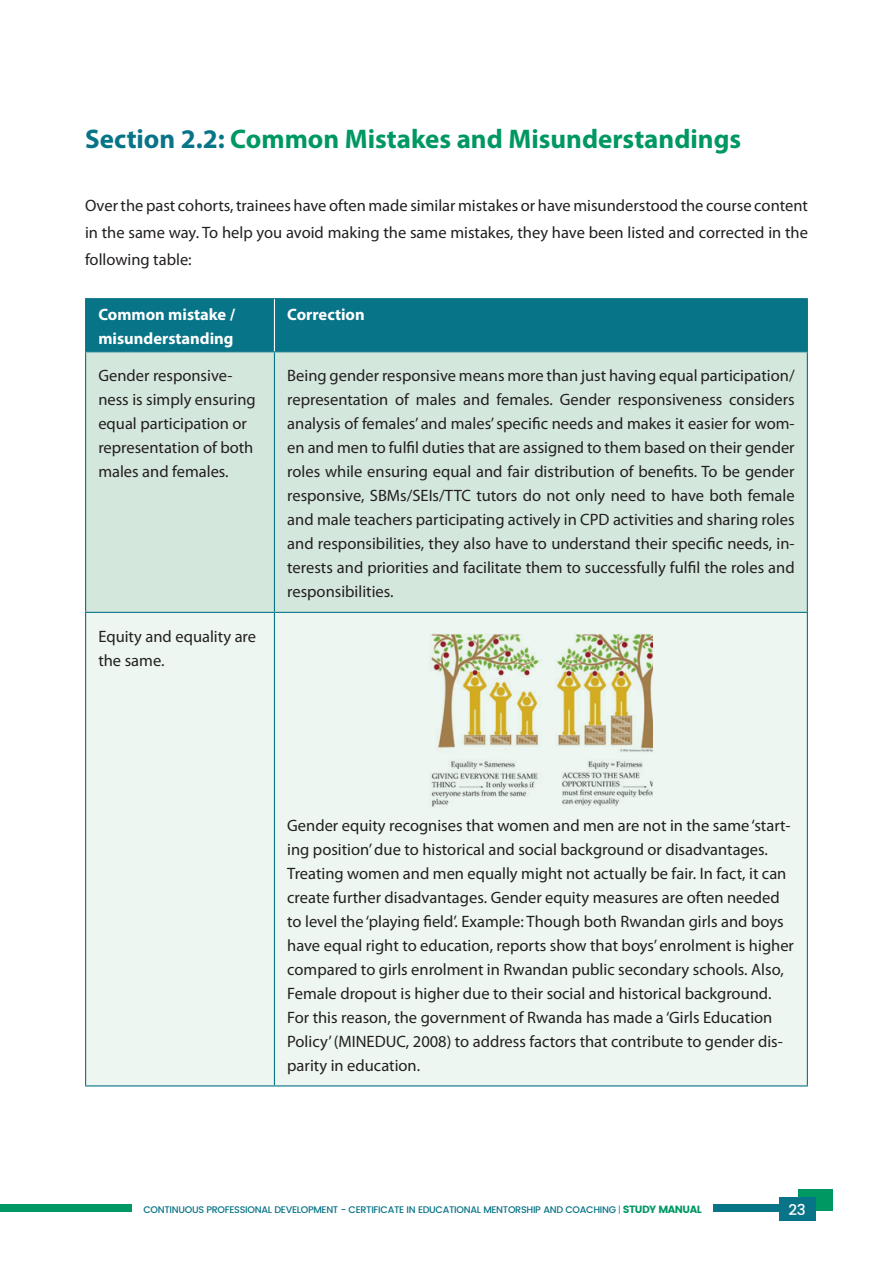
<style>
.page{position:relative;width:893px;height:1263px;background:#fff}
.page>*{position:absolute;margin:0;border:0;box-sizing:border-box;transform-origin:0 0}
.t1{font:700 27px "Myriad Pro";color:#009862}
.t2{font:16.5px/24px "Myriad Pro";color:#231f20}
.t3{font:700 16.5px/24.8px "Myriad Pro";color:#fff}
.t4{font:500 15px "Poppins";color:#fff}
.t5{font:500 9.6px "Poppins";letter-spacing:-.03em;color:#087487}
.s1{color:#087487}
.s2{font-weight:300}
.s3{font-weight:700;font-size:10.5px;color:#009862}
</style>
<div class="page">
<div style="left:0;top:1204px;width:132px;height:8px;background:#009862"></div>
<div style="left:713px;top:1204px;width:69px;height:8px;background:#087487"></div>
<div style="left:799px;top:1190px;width:34px;height:21px;background:#009862"></div>
<div style="left:779px;top:1197px;width:37px;height:23px;background:#087487"></div>
<div style="left:86px;top:299px;width:721px;height:52px;background:#087487"></div>
<div style="left:86px;top:352px;width:721px;height:260px;background:#d4e7dd"></div>
<div style="left:86px;top:613px;width:721px;height:472px;background:#edf6f1"></div>
<hr style="left:85px;top:352px;width:1px;height:260px;background:#087487">
<hr style="left:274px;top:352px;width:1px;height:260px;background:#087487">
<hr style="left:807px;top:352px;width:1px;height:260px;background:#087487">
<hr style="left:85px;top:613px;width:1px;height:472px;background:#087487">
<hr style="left:85px;top:612px;width:189px;height:1px;background:#087487">
<hr style="left:274px;top:612px;width:534px;height:1px;background:#087487">
<hr style="left:274px;top:613px;width:1px;height:472px;background:#087487">
<hr style="left:807px;top:613px;width:1px;height:472px;background:#087487">
<hr style="left:85px;top:1085px;width:189px;height:1px;background:#087487">
<hr style="left:274px;top:1085px;width:534px;height:1px;background:#087487">
<hr style="left:85px;top:298px;width:189px;height:1px;background:#087487">
<hr style="left:85px;top:299px;width:1px;height:52px;background:#087487">
<hr style="left:274px;top:298px;width:534px;height:1px;background:#087487">
<hr style="left:807px;top:299px;width:1px;height:52px;background:#087487">
<hr style="left:85px;top:351px;width:189px;height:1px;background:#087487">
<hr style="left:274px;top:351px;width:534px;height:1px;background:#087487">
<hr style="left:274px;top:299px;width:1px;height:52px;background:#fff">
<img style="left:429px;top:629px;width:224px;height:178px">
<h1 class="t1" style="left:85px;top:121px;width:658px"><span class="s1">Section 2.2:</span> Common Mistakes and Misunderstandings</h1>
<p class="t2" style="left:85px;top:192px;width:724px;line-height:27px;text-align:justify">Over the past cohorts, trainees have often made similar mistakes or have misunderstood the course content in the same way. To help you avoid making the same mistakes, they have been listed and corrected in the following table:</p>
<p class="t3" style="left:98px;top:301px;width:138px">Common mistake / misunderstanding</p>
<p class="t3" style="left:287px;top:301px;width:79px">Correction</p>
<p class="t2" style="left:98px;top:363px;width:159px">Gender responsive&shy;ness is simply ensuring equal participation or representation of both males and females.</p>
<p class="t2" style="left:287px;top:363px;width:509px;text-align:justify">Being gender responsive means more than just having equal participation/ representation of males and females. Gender responsiveness considers analysis of females’ and males’ specific needs and makes it easier for wom&shy;en and men to fulfil duties that are assigned to them based on their gender roles while ensuring equal and fair distribution of benefits. To be gender responsive, SBMs/SEIs/TTC tutors do not only need to have both female and male teachers participating actively in CPD activities and sharing roles and responsibilities, they also have to understand their specific needs, in&shy;terests and priorities and facilitate them to successfully fulfil the roles and responsibilities.</p>
<p class="t2" style="left:98px;top:624px;width:159px">Equity and equality are the same.</p>
<p class="t2" style="left:287px;top:813px;width:508px">Gender equity recognises that women and men are not in the same ‘start&shy;ing position’ due to historical and social background or disadvantages.<br>Treating women and men equally might not actually be fair. In fact, it can create further disadvantages. Gender equity measures are often needed to level the ‘playing field’. Example: Though both Rwandan girls and boys have equal right to education, reports show that boys’ enrolment is higher compared to girls enrolment in Rwandan public secondary schools. Also, Female dropout is higher due to their social and historical background.<br>For this reason, the government of Rwanda has made a ‘Girls Education Policy’ (MINEDUC, 2008) to address factors that contribute to gender dis&shy;parity in education.</p>
<p class="t5" style="left:143px;top:1202px;width:560px">CONTINUOUS PROFESSIONAL DEVELOPMENT - CERTIFICATE IN EDUCATIONAL MENTORSHIP AND COACHING <span class="s2">|</span> <span class="s3">STUDY MANUAL</span></p>
<p class="t4" style="left:788px;top:1198px;width:19px">23</p>
</div>
